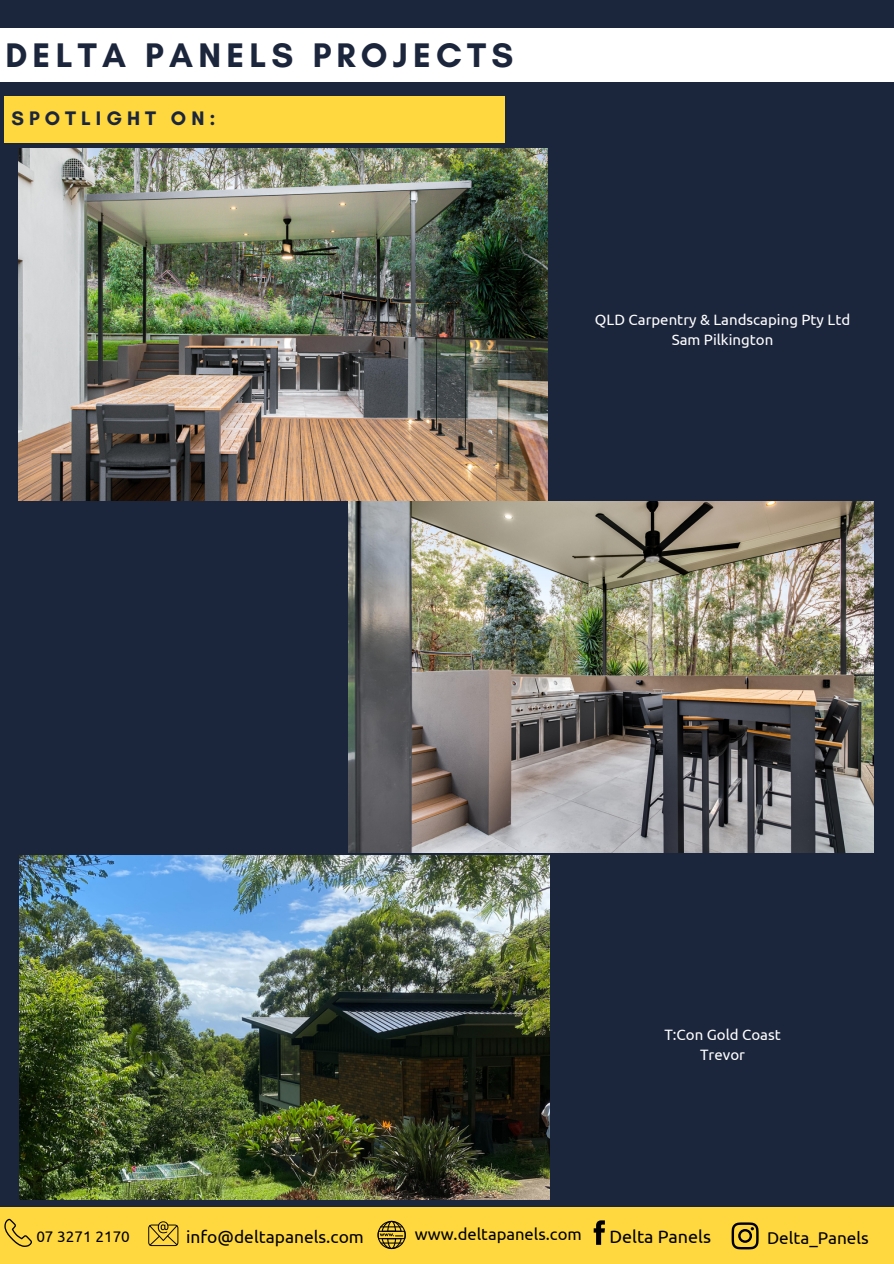
<style>
.page{position:relative;width:894px;height:1264px;background:#fff}
.page>*{position:absolute;margin:0;border:0;box-sizing:border-box;transform-origin:0 0}
.t1{font:700 34.8px "Glacial Indifference";letter-spacing:.15em;color:#1b253c}
.t2{font:700 19.95px "Glacial Indifference";letter-spacing:.25em;color:#1b253c}
.t3{font:17.85px "Ubuntu";color:#000}
.t4{font:17.4px "Ubuntu";color:#000}
.t5{font:17.1px "Ubuntu";color:#000}
.t6{font:16.65px "Ubuntu";color:#000}
.t7{font:15.3px "Ubuntu";color:#000}
.t8{font:15px "Ubuntu";color:#fff}
</style>
<div class="page">
<div style="left:0;top:83px;width:893px;height:802px;background:#1b253c"></div>
<div style="left:0;top:0;width:893px;height:27px;background:#1b253c"></div>
<div style="left:0;top:1206px;width:893px;height:57px;background:#ffd840"></div>
<div style="left:4px;top:96px;width:501px;height:46px;background:#ffd840"></div>
<svg style="left:731px;top:1222px;width:27px;height:27px"></svg>
<div style="left:0;top:364px;width:893px;height:842px;background:#1b253c"></div>
<svg style="left:593px;top:1220px;width:11px;height:24px"></svg>
<svg style="left:4px;top:1218px;width:28px;height:28px"></svg>
<svg style="left:148px;top:1221px;width:30px;height:24px"></svg>
<svg style="left:377px;top:1220px;width:28px;height:28px"></svg>
<img style="left:18px;top:148px;width:529px;height:352px">
<img style="left:348px;top:501px;width:525px;height:351px">
<img style="left:20px;top:855px;width:529px;height:344px">
<p class="t1" style="left:5px;top:34px;width:509px">DELTA PANELS PROJECTS</p>
<p class="t2" style="left:12px;top:106px;width:205px">SPOTLIGHT ON:</p>
<p class="t8" style="left:594px;top:311px;width:257px">QLD Carpentry &amp; Landscaping Pty Ltd</p>
<p class="t8" style="left:671px;top:331px;width:103px">Sam Pilkington</p>
<p class="t8" style="left:664px;top:1025px;width:118px">T:Con Gold Coast</p>
<p class="t8" style="left:700px;top:1046px;width:46px">Trevor</p>
<h2 class="t7" style="left:36px;top:1227px;width:95px">07 3271 2170</h2>
<p class="t4" style="left:186px;top:1226px;width:179px">info@deltapanels.com</p>
<p class="t6" style="left:415px;top:1224px;width:168px">www.deltapanels.com</p>
<p class="t3" style="left:609px;top:1226px;width:103px">Delta Panels</p>
<p class="t5" style="left:766px;top:1227px;width:103px">Delta_Panels</p>
</div>
